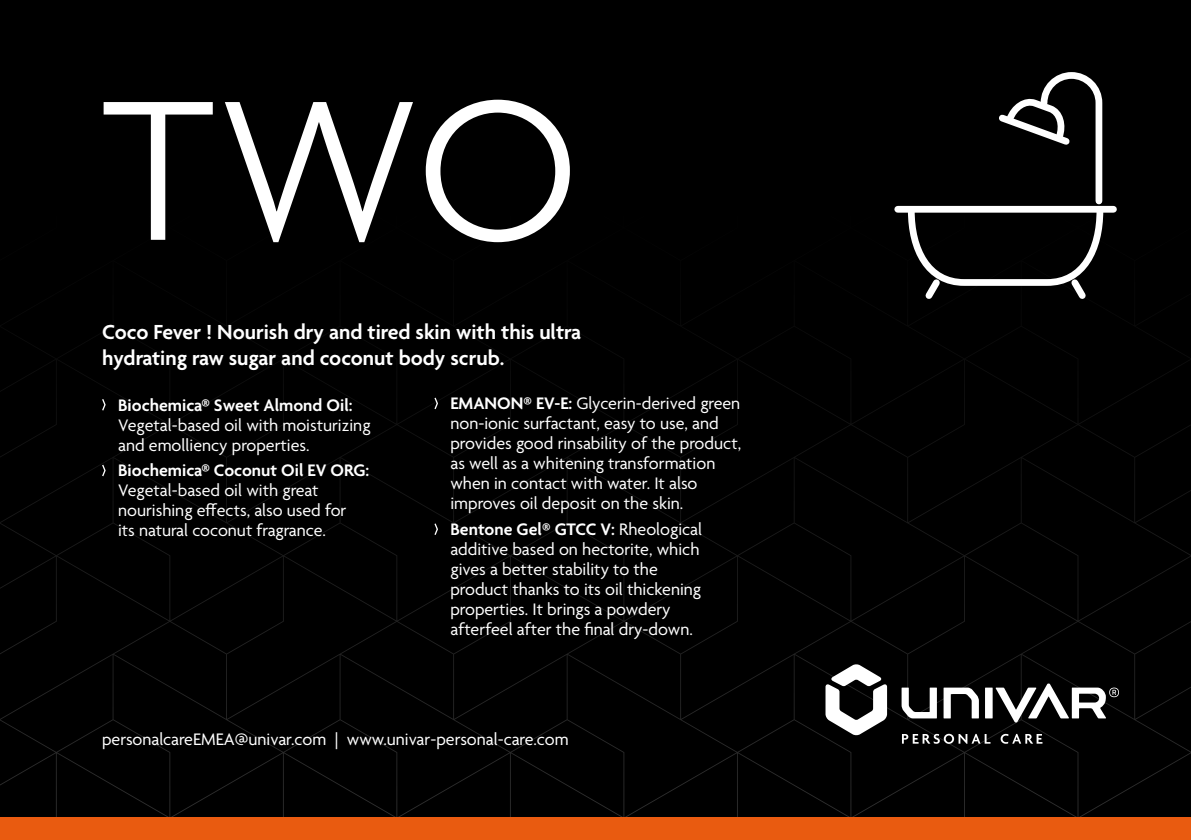
<style>
.page{position:relative;width:1191px;height:840px;background:#fff}
.page>*{position:absolute;margin:0;border:0;box-sizing:border-box;transform-origin:0 0}
.t1{font:300 215.8px "Agenda";color:#fff}
.t2{font:600 22px/26.4px "Agenda";color:#fff}
.t3{font:18px/20px "Agenda";color:#fff}
.t4{font:600 18px "Agenda";color:#fff}
.s1{font-weight:600}
</style>
<div class="page">
<div style="left:0;top:0;width:1191px;height:816px;background:#000"></div>
<div style="left:985px;top:687px;width:7px;height:31px;background:#fff"></div>
<svg style="left:901px;top:687px;width:36px;height:31px"></svg>
<svg style="left:943px;top:687px;width:36px;height:31px"></svg>
<svg style="left:825px;top:664px;width:62px;height:71px"></svg>
<svg style="left:995px;top:683px;width:124px;height:39px"></svg>
<svg style="left:902px;top:733px;width:88px;height:10px"></svg>
<svg style="left:1000px;top:733px;width:42px;height:10px"></svg>
<div style="left:0;top:816px;width:1191px;height:23px;background:#e95b10"></div>
<svg style="left:101px;top:397px;width:5px;height:15px"></svg>
<svg style="left:101px;top:463px;width:5px;height:14px"></svg>
<svg style="left:433px;top:396px;width:6px;height:14px"></svg>
<svg style="left:433px;top:521px;width:6px;height:15px"></svg>
<div style="left:897px;top:206px;width:216px;height:6px;background:#fff"></div>
<svg style="left:904px;top:72px;width:202px;height:227px;background:#202020"></svg>
<h1 class="t1" style="left:102px;top:54px;width:478px">TWO</h1>
<p class="t2" style="left:102px;top:320px;width:480px">Coco Fever ! Nourish dry and tired skin with this ultra hydrating raw sugar and coconut body scrub.</p>
<p class="t4" style="left:118px;top:395px;width:236px">Biochemica® Sweet Almond Oil:</p>
<p class="t3" style="left:118px;top:415px;width:254px">Vegetal-based oil with moisturizing and emolliency properties.</p>
<p class="t4" style="left:118px;top:460px;width:253px">Biochemica® Coconut Oil EV ORG:</p>
<p class="t3" style="left:118px;top:481px;width:230px">Vegetal-based oil with great nourishing effects, also used for its natural coconut fragrance.</p>
<p class="t3" style="left:450px;top:394px;width:292px"><span class="s1">EMANON® EV-E:</span> Glycerin-derived green non-ionic surfactant, easy to use, and provides good rinsability of the product, as well as a whitening transformation when in contact with water. It also improves oil deposit on the skin.</p>
<p class="t3" style="left:450px;top:520px;width:253px"><span class="s1">Bentone Gel® GTCC V:</span> Rheological additive based on hectorite, which gives a better stability to the product thanks to its oil thickening properties. It brings a powdery afterfeel after the final dry-down.</p>
<p class="t3" style="left:102px;top:730px;width:468px">personalcareEMEA@univar.com | www.univar-personal-care.com</p>
</div>
